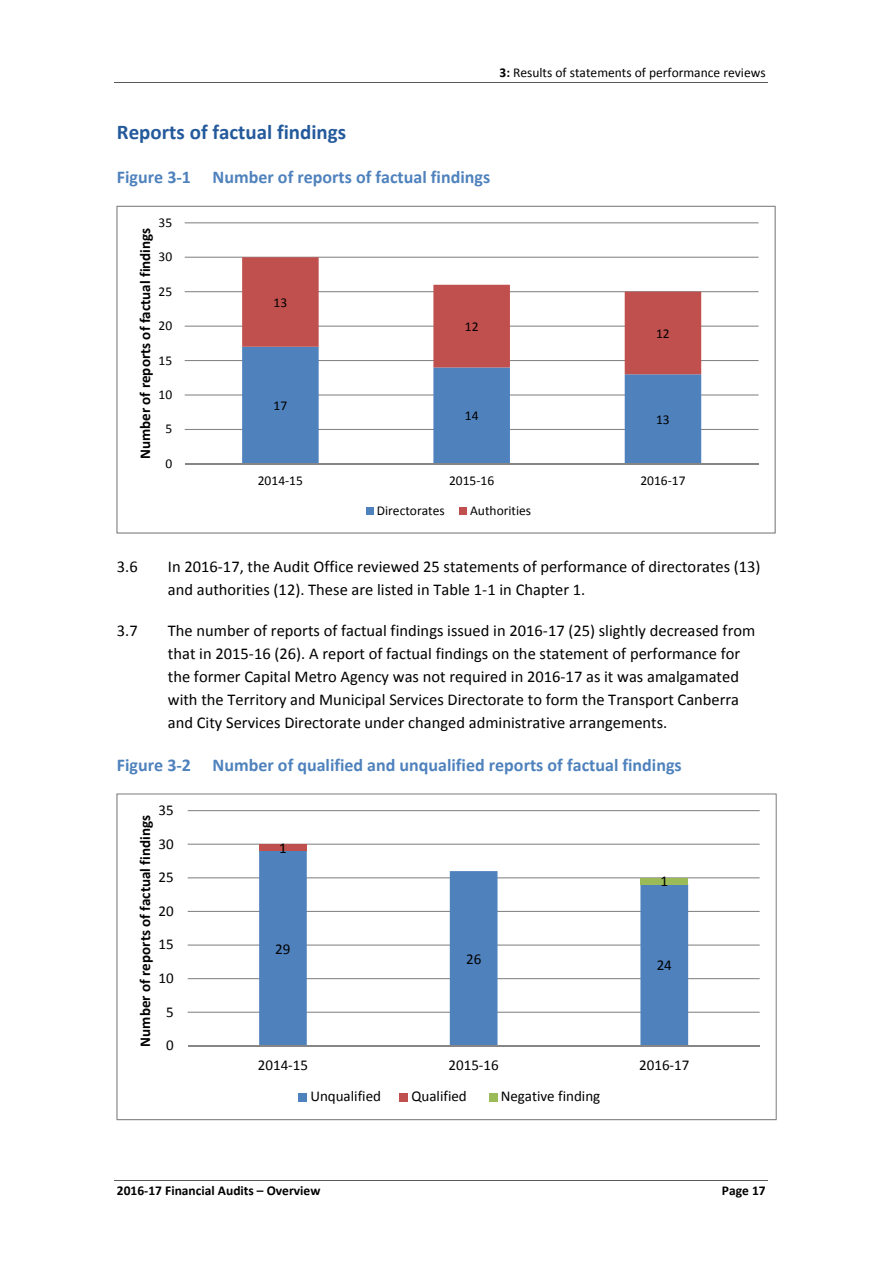
<style>
.page{position:relative;width:893px;height:1263px;background:#fff}
.page>*{position:absolute;margin:0;border:0;box-sizing:border-box;transform-origin:0 0}
.t1{font:700 21px "Calibri";color:#245a9c}
.t2{font:700 18px "Calibri";color:#4f82bd}
.t3{font:16.5px/23.1px "Calibri";color:#000}
.t4{font:15px "Calibri";color:#000}
.t5{font:700 15px "Calibri";color:#000}
.t6{font:13.5px "Calibri";color:#000}
.t7{font:700 13.5px "Calibri";color:#000}
.s1{font-weight:700}
</style>
<div class="page">
<hr style="left:115px;top:83px;width:653px;height:1px;background:#595959">
<hr style="left:115px;top:1180px;width:653px;height:1px;background:#595959">
<svg style="left:116px;top:206px;width:660px;height:328px"></svg>
<svg style="left:116px;top:793px;width:661px;height:327px"></svg>
<p class="t6" style="left:499px;top:67px;width:268px"><span class="s1">3:</span> Results of statements of performance reviews</p>
<p class="t1" style="left:117px;top:123px;width:231px">Reports of factual findings</p>
<p class="t2" style="left:117px;top:170px;width:375px">Figure 3‐1 Number of reports of factual findings</p>
<p class="t6" style="left:158px;top:217px;width:15px">35</p>
<p class="t5" style="left:139px;top:459px;width:233px;rotate:-90deg">Number of reports of factual findings</p>
<p class="t6" style="left:158px;top:251px;width:15px">30</p>
<p class="t6" style="left:158px;top:285px;width:15px">25</p>
<p class="t6" style="left:158px;top:320px;width:15px">20</p>
<p class="t6" style="left:158px;top:354px;width:15px">15</p>
<p class="t6" style="left:158px;top:389px;width:15px">10</p>
<p class="t6" style="left:165px;top:423px;width:8px">5</p>
<p class="t6" style="left:165px;top:458px;width:8px">0</p>
<p class="t6" style="left:274px;top:297px;width:15px">13</p>
<p class="t6" style="left:274px;top:400px;width:15px">17</p>
<p class="t6" style="left:465px;top:321px;width:15px">12</p>
<p class="t6" style="left:656px;top:328px;width:15px">12</p>
<p class="t6" style="left:465px;top:410px;width:15px">14</p>
<p class="t6" style="left:656px;top:414px;width:15px">13</p>
<p class="t6" style="left:258px;top:475px;width:47px">2014‐15</p>
<p class="t6" style="left:449px;top:475px;width:47px">2015‐16</p>
<p class="t6" style="left:640px;top:475px;width:47px">2016‐17</p>
<p class="t6" style="left:377px;top:505px;width:69px">Directorates</p>
<p class="t6" style="left:470px;top:505px;width:63px">Authorities</p>
<p class="t3" style="left:117px;top:556px;width:22px">3.6</p>
<p class="t3" style="left:168px;top:556px;width:594px">In 2016‐17, the Audit Office reviewed 25 statements of performance of directorates (13) and authorities (12). These are listed in Table 1‐1 in Chapter 1.</p>
<p class="t3" style="left:117px;top:620px;width:22px">3.7</p>
<p class="t3" style="left:168px;top:620px;width:589px">The number of reports of factual findings issued in 2016‐17 (25) slightly decreased from that in 2015‐16 (26). A report of factual findings on the statement of performance for the former Capital Metro Agency was not required in 2016‐17 as it was amalgamated with the Territory and Municipal Services Directorate to form the Transport Canberra and City Services Directorate under changed administrative arrangements.</p>
<p class="t2" style="left:117px;top:758px;width:566px">Figure 3‐2 Number of qualified and unqualified reports of factual findings</p>
<p class="t4" style="left:158px;top:804px;width:17px">35</p>
<p class="t5" style="left:139px;top:1047px;width:233px;rotate:-90deg">Number of reports of factual findings</p>
<p class="t4" style="left:158px;top:837px;width:17px">30</p>
<p class="t4" style="left:158px;top:871px;width:17px">25</p>
<p class="t4" style="left:158px;top:905px;width:17px">20</p>
<p class="t4" style="left:158px;top:938px;width:17px">15</p>
<p class="t4" style="left:158px;top:972px;width:17px">10</p>
<p class="t4" style="left:166px;top:1005px;width:9px">5</p>
<p class="t4" style="left:166px;top:1039px;width:9px">0</p>
<p class="t4" style="left:279px;top:841px;width:9px">1</p>
<p class="t4" style="left:275px;top:942px;width:17px">29</p>
<p class="t4" style="left:466px;top:952px;width:17px">26</p>
<p class="t4" style="left:660px;top:875px;width:9px">1</p>
<p class="t4" style="left:657px;top:959px;width:17px">24</p>
<p class="t4" style="left:258px;top:1058px;width:52px">2014‐15</p>
<p class="t4" style="left:448px;top:1058px;width:52px">2015‐16</p>
<p class="t4" style="left:639px;top:1058px;width:52px">2016‐17</p>
<p class="t4" style="left:310px;top:1090px;width:72px">Unqualified</p>
<p class="t4" style="left:411px;top:1090px;width:57px">Qualified</p>
<p class="t4" style="left:501px;top:1090px;width:101px">Negative finding</p>
<p class="t7" style="left:117px;top:1185px;width:205px">2016‐17 Financial Audits – Overview</p>
<p class="t7" style="left:722px;top:1185px;width:45px">Page 17</p>
</div>
